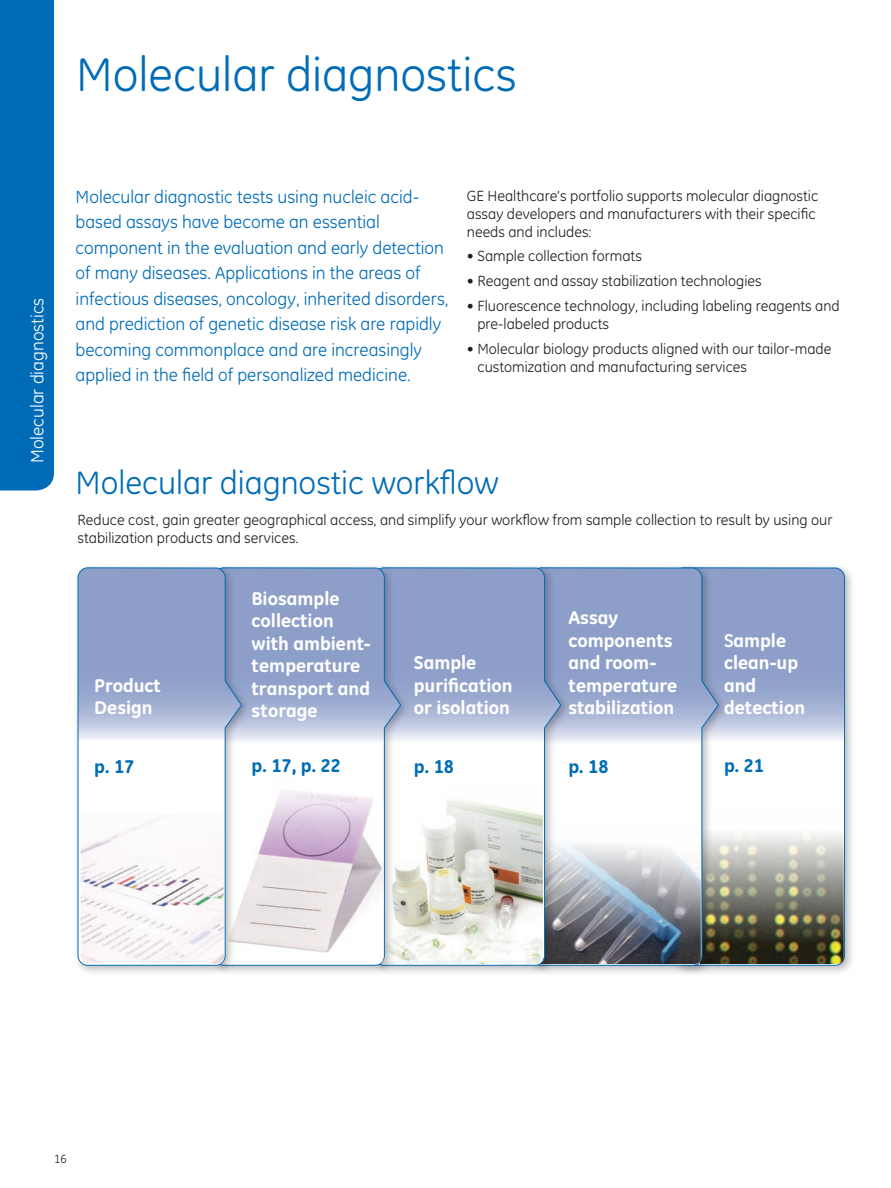
<style>
.page{position:relative;width:891px;height:1188px;background:#fff}
.page>*{position:absolute;margin:0;border:0;box-sizing:border-box;transform-origin:0 0}
.t1{font:48px "GE Inspira";color:#006cb7}
.t2{font:33px "GE Inspira";color:#006cb7}
.t3{font:800 18.75px/22.5px "GE Inspira";color:#fff}
.t4{font:800 18.75px "GE Inspira";color:#006cb7}
.t5{font:18px/25.5px "GE Inspira";color:#006cb7}
.t6{font:18px "GE Inspira";color:#fff}
.t7{font:15px/18px "GE Inspira";color:#231f20}
.t8{font:12px "GE Inspira";color:#231f20}
.s1{font-weight:700}
</style>
<div class="page">
<div style="left:0;top:0;width:54px;height:490px;background:#006cb7"></div>
<div style="left:669px;top:563px;width:187px;height:414px;background:#231f20;opacity:.3"></div>
<svg style="left:729px;top:567px;width:116px;height:399px"></svg>
<img style="left:729px;top:805px;width:115px;height:159px">
<div style="left:527px;top:563px;width:202px;height:414px;background:#231f20;opacity:.3"></div>
<svg style="left:571px;top:567px;width:148px;height:399px"></svg>
<img style="left:571px;top:821px;width:130px;height:143px">
<div style="left:369px;top:563px;width:202px;height:414px;background:#231f20;opacity:.3"></div>
<svg style="left:411px;top:567px;width:151px;height:399px"></svg>
<img style="left:411px;top:782px;width:132px;height:182px">
<div style="left:209px;top:563px;width:202px;height:414px;background:#231f20;opacity:.3"></div>
<svg style="left:252px;top:567px;width:150px;height:399px;background:#a6b5d4"></svg>
<img style="left:252px;top:758px;width:131px;height:206px">
<div style="left:73px;top:563px;width:179px;height:414px;background:#231f20;opacity:.3"></div>
<svg style="left:77px;top:567px;width:165px;height:399px"></svg>
<img style="left:81px;top:814px;width:143px;height:149px">
<h1 class="t1" style="left:76px;top:47px;width:442px">Molecular diagnostics</h1>
<p class="t6" style="left:27px;top:463px;width:167px;rotate:-90deg">Molecular diagnostics</p>
<p class="t5" style="left:76px;top:184px;width:374px">Molecular diagnostic tests using nucleic acid&shy;based assays have become an essential component in the evaluation and early detection of many diseases. Applications in the areas of infectious diseases, oncology, inherited disorders, and prediction of genetic disease risk are rapidly becoming commonplace and are increasingly applied in the field of personalized medicine.</p>
<p class="t7" style="left:467px;top:186px;width:353px">GE Healthcare’s portfolio supports molecular diagnostic assay developers and manufacturers with their specific needs and includes:</p>
<p class="t7" style="left:467px;top:247px;width:177px">• Sample collection formats</p>
<p class="t7" style="left:467px;top:272px;width:296px">• Reagent and assay stabilization technologies</p>
<p class="t7" style="left:477px;top:297px;width:364px;text-indent:-11px">• Fluorescence technology, including labeling reagents and pre-labeled products</p>
<p class="t7" style="left:477px;top:339px;width:355px;text-indent:-11px">• Molecular biology products aligned with our tailor-made customization and manufacturing services</p>
<h2 class="t2" style="left:76px;top:464px;width:425px">Molecular diagnostic workflow</h2>
<p class="t7" style="left:78px;top:511px;width:756px">Reduce cost, gain greater geographical access, and simplify your workflow from sample collection to result by using our stabilization products and services.</p>
<p class="t3" style="left:94px;top:674px;width:68px">Product<br>Design</p>
<p class="t4" style="left:94px;top:755px;width:42px">p. 17</p>
<p class="t3" style="left:252px;top:587px;width:121px">Biosample collection with ambient&shy;temperature transport and storage</p>
<p class="t4" style="left:252px;top:755px;width:91px">p. 17, p. 22</p>
<p class="t3" style="left:414px;top:652px;width:100px">Sample purification or isolation</p>
<p class="t4" style="left:414px;top:755px;width:42px">p. 18</p>
<p class="t3" style="left:568px;top:607px;width:110px">Assay components and room&shy;temperature stabilization</p>
<p class="t4" style="left:568px;top:755px;width:42px">p. 18</p>
<p class="t3" style="left:724px;top:629px;width:83px"><span class="s1">S</span>ample clean-up and detection</p>
<p class="t4" style="left:724px;top:755px;width:42px">p. 21</p>
<p class="t8" style="left:54px;top:1152px;width:14px">16</p>
</div>
